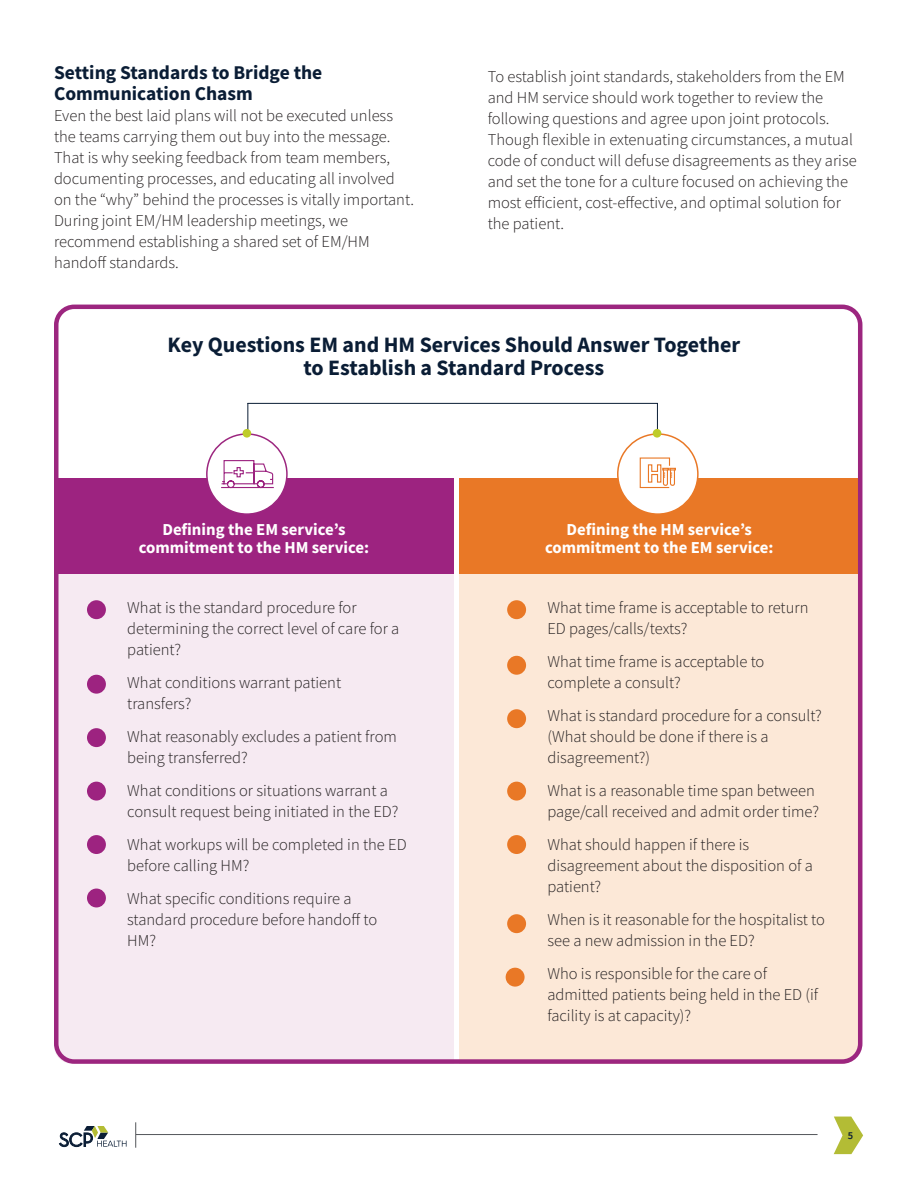
<style>
.page{position:relative;width:918px;height:1188px;background:#fff}
.page>*{position:absolute;margin:0;border:0;box-sizing:border-box;transform-origin:0 0}
.t1{font:700 21.9px/23.7px "Source Sans Pro";color:#0a1d35;text-align:center}
.t2{font:700 19.5px/21px "Source Sans Pro";color:#0a1d35}
.t3{font:700 16.8px/18px "Source Sans Pro";color:#fff;text-align:center}
.t4{font:300 16.5px/21px "Source Sans Pro";color:#231f20}
.t5{font:600 10.5px "Source Sans Pro";color:#0a1d35}
</style>
<div class="page">
<div style="left:459px;top:574px;width:398px;height:485px;background:#fce8d7"></div>
<div style="left:456px;top:478px;width:404px;height:96px;background:#e97826"></div>
<div style="left:59px;top:574px;width:395px;height:485px;background:#f6eaf2"></div>
<div style="left:54px;top:478px;width:402px;height:96px;background:#9d2380"></div>
<div style="left:207px;top:434px;width:80px;height:80px;background:#fff;border-radius:50%"></div>
<div style="left:206px;top:433px;width:82px;height:82px;border:2px solid #9c267f;border-radius:50%"></div>
<div style="left:618px;top:434px;width:80px;height:80px;background:#fff;border-radius:50%"></div>
<div style="left:617px;top:433px;width:82px;height:82px;border:2px solid #e97826;border-radius:50%"></div>
<div style="left:112px;top:993px;width:344px;height:71px;background:#f6eaf2"></div>
<div style="left:455px;top:993px;width:345px;height:71px;background:#fce8d7"></div>
<div style="left:87px;top:600px;width:19px;height:19px;background:#9d2380;border-radius:50%"></div>
<div style="left:507px;top:600px;width:19px;height:19px;background:#e97826;border-radius:50%"></div>
<div style="left:87px;top:675px;width:19px;height:19px;background:#9d2380;border-radius:50%"></div>
<div style="left:507px;top:656px;width:19px;height:19px;background:#e97826;border-radius:50%"></div>
<div style="left:87px;top:728px;width:19px;height:19px;background:#9d2380;border-radius:50%"></div>
<div style="left:507px;top:709px;width:19px;height:19px;background:#e97826;border-radius:50%"></div>
<div style="left:87px;top:782px;width:19px;height:19px;background:#9d2380;border-radius:50%"></div>
<div style="left:507px;top:782px;width:19px;height:19px;background:#e97826;border-radius:50%"></div>
<div style="left:87px;top:835px;width:19px;height:19px;background:#9d2380;border-radius:50%"></div>
<div style="left:507px;top:835px;width:19px;height:19px;background:#e97826;border-radius:50%"></div>
<div style="left:87px;top:889px;width:19px;height:18px;background:#9d2380;border-radius:50%"></div>
<div style="left:507px;top:914px;width:19px;height:19px;background:#e97826;border-radius:50%"></div>
<div style="left:506px;top:968px;width:19px;height:19px;background:#e97826;border-radius:50%"></div>
<svg style="left:639px;top:457px;width:37px;height:32px"></svg>
<hr style="left:454px;top:473px;width:4px;height:591px;background:#fff">
<svg style="left:221px;top:460px;width:53px;height:29px"></svg>
<hr style="left:247px;top:403px;width:411px;height:1px;background:#0a1d35">
<hr style="left:247px;top:403px;width:1px;height:30px;background:#0a1d35">
<hr style="left:657px;top:403px;width:1px;height:30px;background:#0a1d35">
<div style="left:243px;top:429px;width:8px;height:9px;background:#becc2a;border-radius:50%"></div>
<div style="left:653px;top:429px;width:8px;height:9px;background:#becc2a;border-radius:50%"></div>
<div style="left:54px;top:305px;width:808px;height:759px;border:4px solid #9c267f;border-radius:18px"></div>
<svg style="left:834px;top:1117px;width:29px;height:37px"></svg>
<hr style="left:136px;top:1134px;width:682px;height:1px;background:#53565a">
<svg style="left:59px;top:1126px;width:68px;height:21px"></svg>
<svg style="left:135px;top:1122px;width:1px;height:26px"></svg>
<p class="t2" style="left:54px;top:62px;width:270px">Setting Standards to Bridge the<br>Communication Chasm</p>
<p class="t4" style="left:54px;top:105px;width:362px">Even the best laid plans will not be executed unless the teams carrying them out buy into the message.<br>That is why seeking feedback from team members, documenting processes, and educating all involved on the “why” behind the processes is vitally important.<br>During joint EM/HM leadership meetings, we recommend establishing a shared set of EM/HM handoff standards.</p>
<p class="t4" style="left:488px;top:66px;width:371px">To establish joint standards, stakeholders from the EM and HM service should work together to review the following questions and agree upon joint protocols.<br>Though flexible in extenuating circumstances, a mutual code of conduct will defuse disagreements as they arise and set the tone for a culture focused on achieving the most efficient, cost-effective, and optimal solution for the patient.</p>
<h1 class="t1" style="left:168px;top:332px;width:574px">Key Questions EM and HM Services Should Answer Together to Establish a Standard Process</h1>
<p class="t3" style="left:139px;top:520px;width:232px">Defining the EM service’s commitment to the HM service:</p>
<p class="t3" style="left:545px;top:520px;width:230px">Defining the HM service’s commitment to the EM service:</p>
<p class="t4" style="left:127px;top:597px;width:274px">What is the standard procedure for determining the correct level of care for a patient?</p>
<p class="t4" style="left:127px;top:672px;width:215px">What conditions warrant patient transfers?</p>
<p class="t4" style="left:127px;top:726px;width:271px">What reasonably excludes a patient from being transferred?</p>
<p class="t4" style="left:127px;top:780px;width:273px">What conditions or situations warrant a consult request being initiated in the ED?</p>
<p class="t4" style="left:127px;top:834px;width:281px">What workups will be completed in the ED before calling HM?</p>
<p class="t4" style="left:127px;top:888px;width:251px">What specific conditions require a standard procedure before handoff to<br>HM?</p>
<p class="t4" style="left:547px;top:597px;width:263px">What time frame is acceptable to return<br>ED pages/calls/texts?</p>
<p class="t4" style="left:547px;top:651px;width:219px">What time frame is acceptable to complete a consult?</p>
<p class="t4" style="left:547px;top:705px;width:276px">What is standard procedure for a consult? (What should be done if there is a disagreement?)</p>
<p class="t4" style="left:547px;top:780px;width:273px">What is a reasonable time span between page/call received and admit order time?</p>
<p class="t4" style="left:547px;top:834px;width:267px">What should happen if there is disagreement about the disposition of a patient?</p>
<p class="t4" style="left:547px;top:909px;width:279px">When is it reasonable for the hospitalist to see a new admission in the ED?</p>
<p class="t4" style="left:547px;top:963px;width:272px">Who is responsible for the care of admitted patients being held in the ED (if facility is at capacity)?</p>
<p class="t5" style="left:848px;top:1129px;width:7px">5</p>
</div>
